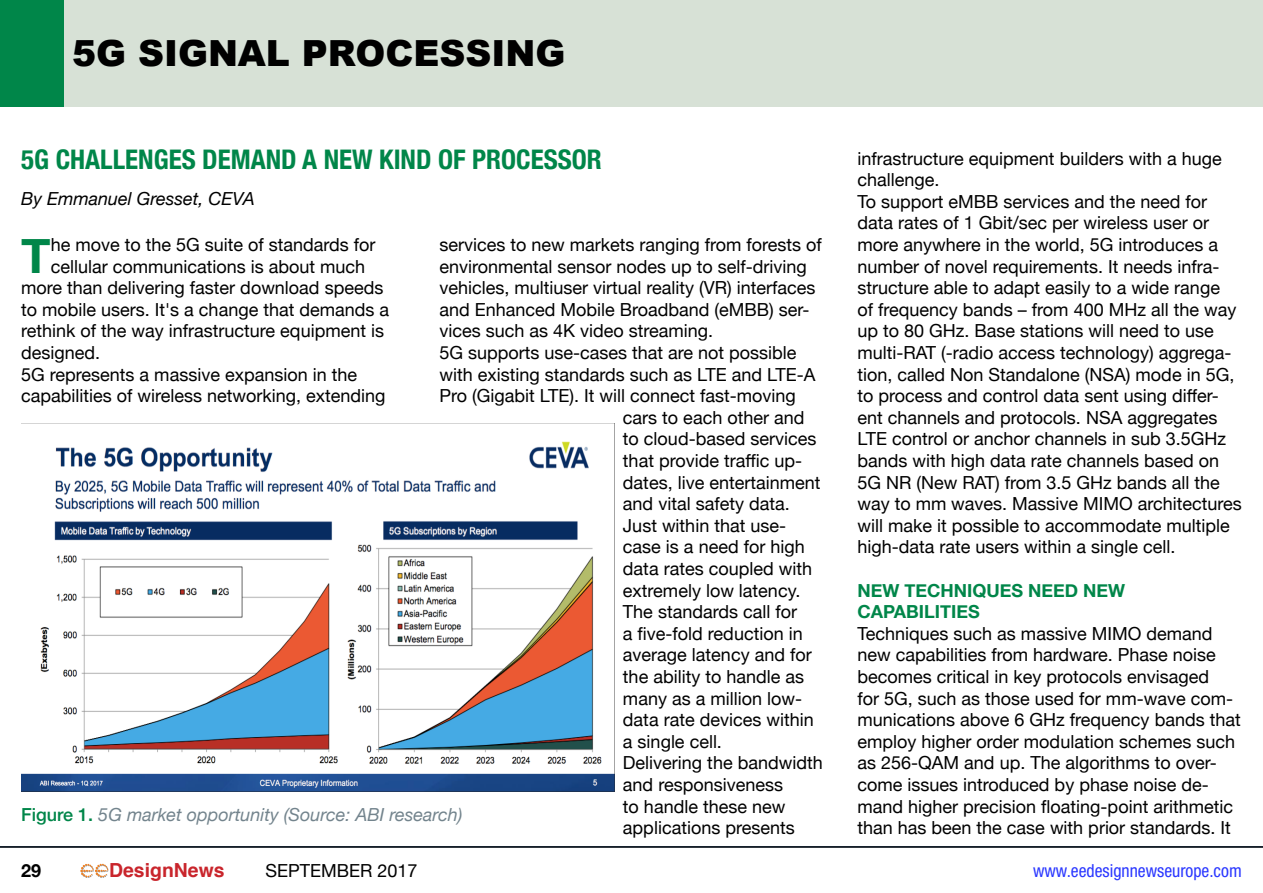
<style>
.page{position:relative;width:1263px;height:893px;background:#fff}
.page>*{position:absolute;margin:0;border:0;box-sizing:border-box;transform-origin:0 0}
.t1{font:700 48.3px "Helvetica Neue";color:#008649}
.t2{font:900 36px "Arial";color:#000}
.t3{font:700 condensed 27px "Helvetica Neue";color:#008649}
.t4{font:700 19.35px "Helvetica";color:#c9252c}
.t5{font:18px/21.6px "Helvetica Neue";color:#000}
.t6{font:italic 18px "Helvetica Neue";color:#73848d}
.t7{font:700 18px/21.6px "Helvetica Neue";color:#008649}
.t8{font:condensed 18px "Helvetica Neue";color:#2b38ff}
.t9{font:italic 18px "Helvetica Neue";color:#000}
.t10{font:700 18px "Helvetica Neue";color:#000}
.s1{font-weight:500;font-style:normal;color:#008649}
</style>
<div class="page">
<svg style="left:80px;top:864px;width:29px;height:14px"></svg>
<div style="left:64px;top:0;width:1199px;height:106px;background:#d7e1d6"></div>
<div style="left:0;top:0;width:64px;height:106px;background:#008649"></div>
<hr style="left:0;top:846px;width:1263px;height:2px;background:#000">
<img style="left:21px;top:441px;width:593px;height:350px">
<h2 class="t2" style="left:72px;top:27px;width:494px">5G SIGNAL PROCESSING</h2>
<h3 class="t3" style="left:21px;top:137px;width:582px">5G CHALLENGES DEMAND A NEW KIND OF PROCESSOR</h3>
<p class="t9" style="left:21px;top:186px;width:235px">By Emmanuel Gresset, CEVA</p>
<h1 class="t1" style="left:21px;top:217px;width:31px">T</h1>
<p class="t5" style="left:51px;top:235px;width:326px">he move to the 5G suite of standards for</p>
<p class="t5" style="left:439px;top:235px;width:384px">services to new markets ranging from forests of</p>
<p class="t5" style="left:439px;top:256px;width:369px">environmental sensor nodes up to self-driving</p>
<p class="t5" style="left:439px;top:278px;width:378px">vehicles, multiuser virtual reality (VR) interfaces</p>
<p class="t5" style="left:439px;top:300px;width:372px">and Enhanced Mobile Broadband (eMBB) ser-</p>
<p class="t5" style="left:439px;top:321px;width:275px">vices such as 4K video streaming.</p>
<p class="t5" style="left:439px;top:343px;width:359px">5G supports use-cases that are not possible</p>
<p class="t5" style="left:439px;top:364px;width:378px">with existing standards such as LTE and LTE-A</p>
<p class="t5" style="left:439px;top:386px;width:358px">Pro (Gigabit LTE). It will connect fast-moving</p>
<p class="t5" style="left:623px;top:408px;width:183px">cars to each other and</p>
<p class="t5" style="left:623px;top:429px;width:195px">to cloud-based services</p>
<p class="t5" style="left:623px;top:451px;width:181px">that provide traffic up-</p>
<p class="t5" style="left:623px;top:472px;width:199px">dates, live entertainment</p>
<p class="t5" style="left:623px;top:494px;width:168px">and vital safety data.</p>
<p class="t5" style="left:623px;top:516px;width:165px">Just within that use-</p>
<p class="t5" style="left:623px;top:537px;width:183px">case is a need for high</p>
<p class="t5" style="left:623px;top:559px;width:191px">data rates coupled with</p>
<p class="t5" style="left:623px;top:580px;width:179px">extremely low latency.</p>
<p class="t5" style="left:623px;top:602px;width:176px">The standards call for</p>
<p class="t5" style="left:623px;top:624px;width:181px">a five-fold reduction in</p>
<p class="t5" style="left:623px;top:645px;width:190px">average latency and for</p>
<p class="t5" style="left:623px;top:667px;width:183px">the ability to handle as</p>
<p class="t5" style="left:623px;top:688px;width:181px">many as a million low-</p>
<p class="t5" style="left:623px;top:710px;width:192px">data rate devices within</p>
<p class="t5" style="left:623px;top:732px;width:100px">a single cell.</p>
<p class="t5" style="left:623px;top:753px;width:201px">Delivering the bandwidth</p>
<p class="t5" style="left:623px;top:775px;width:162px">and responsiveness</p>
<p class="t5" style="left:623px;top:796px;width:164px">to handle these new</p>
<p class="t5" style="left:623px;top:818px;width:173px">applications presents</p>
<p class="t5" style="left:51px;top:256px;width:316px">cellular communications is about much</p>
<p class="t5" style="left:21px;top:278px;width:364px">more than delivering faster download speeds</p>
<p class="t5" style="left:21px;top:300px;width:369px">to mobile users. It's a change that demands a</p>
<p class="t5" style="left:21px;top:321px;width:364px">rethink of the way infrastructure equipment is</p>
<p class="t5" style="left:21px;top:343px;width:81px">designed.</p>
<p class="t5" style="left:21px;top:364px;width:337px">5G represents a massive expansion in the</p>
<p class="t5" style="left:21px;top:386px;width:366px">capabilities of wireless networking, extending</p>
<p class="t6" style="left:21px;top:802px;width:443px"><span class="s1">Figure 1.</span> 5G market opportunity (Source: ABI research)</p>
<p class="t5" style="left:857px;top:148px;width:386px">infrastructure equipment builders with a huge challenge.<br>To support eMBB services and the need for data rates of 1 Gbit/sec per wireless user or more anywhere in the world, 5G introduces a number of novel requirements. It needs infra&shy;structure able to adapt easily to a wide range<br>of frequency bands – from 400 MHz all the way up to 80 GHz. Base stations will need to use multi-RAT (-radio access technology) aggrega&shy;tion, called Non Standalone (NSA) mode in 5G, to process and control data sent using differ&shy;ent channels and protocols. NSA aggregates LTE control or anchor channels in sub 3.5GHz bands with high data rate channels based on 5G NR (New RAT) from 3.5 GHz bands all the way to mm waves. Massive MIMO architectures will make it possible to accommodate multiple high-data rate users within a single cell.</p>
<p class="t7" style="left:857px;top:580px;width:269px">NEW TECHNIQUES NEED NEW<br>CAPABILITIES</p>
<p class="t5" style="left:857px;top:624px;width:385px">Techniques such as massive MIMO demand new capabilities from hardware. Phase noise becomes critical in key protocols envisaged<br>for 5G, such as those used for mm-wave com&shy;munications above 6 GHz frequency bands that employ higher order modulation schemes such as 256-QAM and up. The algorithms to over&shy;come issues introduced by phase noise de&shy;mand higher precision floating-point arithmetic than has been the case with prior standards. It</p>
<p class="t10" style="left:21px;top:857px;width:22px">29</p>
<p class="t4" style="left:109px;top:855px;width:117px">DesignNews</p>
<p class="t5" style="left:265px;top:861px;width:154px">SEPTEMBER 2017</p>
<p class="t8" style="left:1033px;top:861px;width:210px">www.eedesignnewseurope.com</p>
</div>
